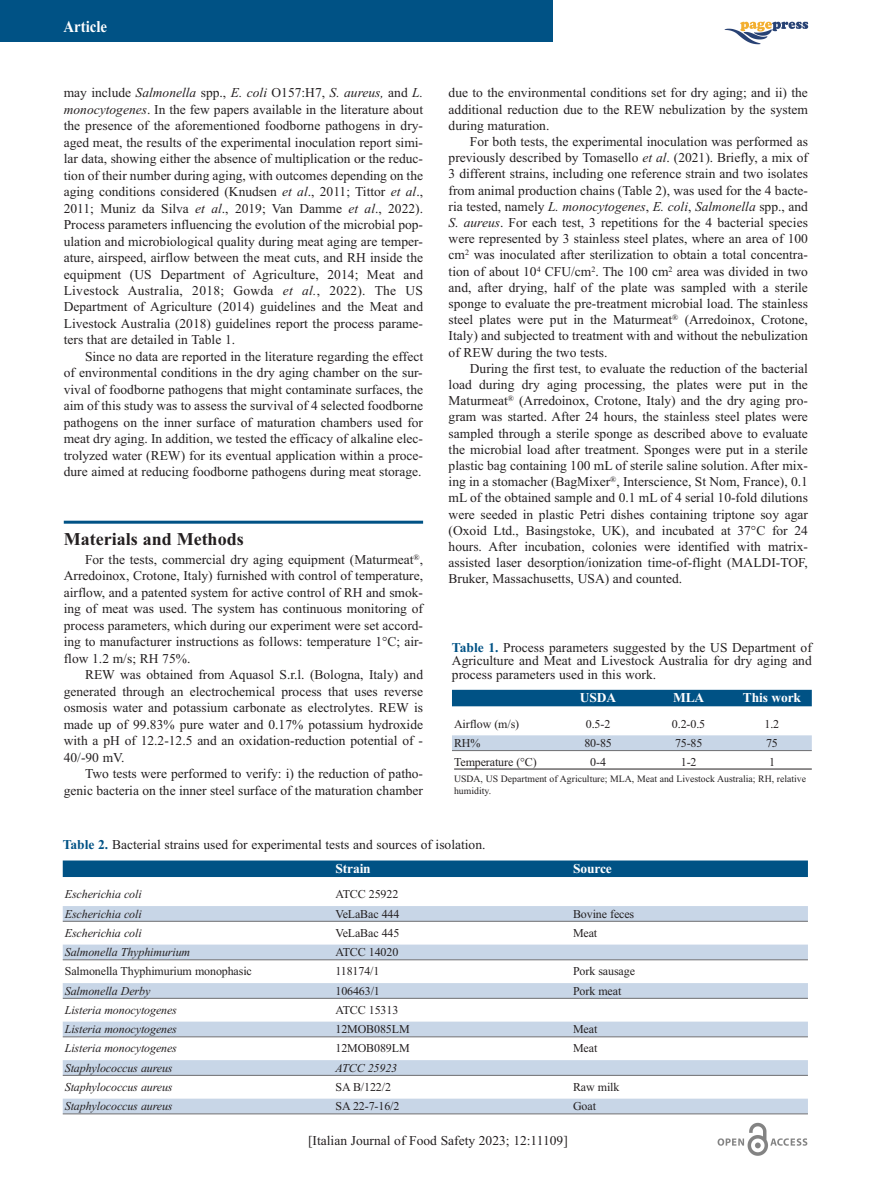
<style>
.page{position:relative;width:893px;height:1191px;background:#fff}
.page>*{position:absolute;margin:0;border:0;box-sizing:border-box;transform-origin:0 0}
.t1{font:700 18px "Times New Roman";color:#231f20}
.t2{font:700 16.5px "Times New Roman";color:#fff;scale:.9 1}
.t3{font:13.5px/16.5px "Times New Roman";color:#231f20;text-align:justify}
.t4{font:700 13.5px "Times New Roman";letter-spacing:-.01em;color:#fff}
.t5{font:12px "Times New Roman";letter-spacing:-.01em;color:#231f20}
.t6{font:italic 12px "Times New Roman";letter-spacing:-.01em;color:#231f20}
.t7{font:9.75px/12px "Times New Roman";color:#231f20}
.s1{font-style:italic}
.s2{font-weight:700;color:#005285}
.s3{font-weight:700;color:#fff}
</style>
<div class="page">
<hr style="left:64px;top:520px;width:359px;height:3px;background:#005285">
<div style="left:0;top:0;width:553px;height:42px;background:#005285"></div>
<img style="left:724px;top:21px;width:85px;height:23px">
<img style="left:717px;top:1123px;width:91px;height:33px">
<div style="left:452px;top:690px;width:360px;height:16px;background:#005285"></div>
<div style="left:452px;top:735px;width:360px;height:15px;background:#c8d6e7"></div>
<hr style="left:452px;top:750px;width:360px;height:1px;background:#6c6d70">
<hr style="left:454px;top:768px;width:358px;height:1px;background:#231f20">
<div style="left:63px;top:860px;width:745px;height:17px;background:#005285"></div>
<div style="left:63px;top:906px;width:745px;height:15px;background:#c8d6e7"></div>
<hr style="left:63px;top:921px;width:745px;height:1px;background:#6c6d70">
<div style="left:63px;top:944px;width:745px;height:15px;background:#c8d6e7"></div>
<hr style="left:63px;top:959px;width:745px;height:1px;background:#6c6d70">
<div style="left:63px;top:983px;width:745px;height:15px;background:#c8d6e7"></div>
<hr style="left:63px;top:998px;width:745px;height:1px;background:#6c6d70">
<div style="left:63px;top:1021px;width:745px;height:15px;background:#c8d6e7"></div>
<hr style="left:63px;top:1036px;width:745px;height:1px;background:#6c6d70">
<div style="left:63px;top:1060px;width:745px;height:15px;background:#c8d6e7"></div>
<hr style="left:63px;top:1075px;width:745px;height:1px;background:#6c6d70">
<div style="left:63px;top:1098px;width:745px;height:15px;background:#c8d6e7"></div>
<hr style="left:63px;top:1113px;width:745px;height:1px;background:#6c6d70">
<p class="t2" style="left:63px;top:16px;width:50px">Article</p>
<p class="t3" style="left:64px;top:84px;width:361px">may include <span class="s1">Salmonella</span> spp., <span class="s1">E. coli</span> O157:H7, <span class="s1">S. aureus,</span> and <span class="s1">L. monocytogenes</span>. In the few papers available in the literature about the presence of the aforementioned foodborne pathogens in dry&shy;aged meat, the results of the experimental inoculation report simi&shy;lar data, showing either the absence of multiplication or the reduc&shy;tion of their number during aging, with outcomes depending on the aging conditions considered (Knudsen <span class="s1">et al</span>., 2011; Tittor <span class="s1">et al</span>., 2011; Muniz da Silva <span class="s1">et al</span>., 2019; Van Damme <span class="s1">et al</span>., 2022).<br>Process parameters influencing the evolution of the microbial pop&shy;ulation and microbiological quality during meat aging are temper&shy;ature, airspeed, airflow between the meat cuts, and RH inside the equipment (US Department of Agriculture, 2014; Meat and Livestock Australia, 2018; Gowda <span class="s1">et al.</span>, 2022). The US Department of Agriculture (2014) guidelines and the Meat and Livestock Australia (2018) guidelines report the process parame&shy;ters that are detailed in Table 1.</p>
<p class="t3" style="left:64px;top:348px;width:361px;text-indent:21px">Since no data are reported in the literature regarding the effect of environmental conditions in the dry aging chamber on the sur&shy;vival of foodborne pathogens that might contaminate surfaces, the aim of this study was to assess the survival of 4 selected foodborne pathogens on the inner surface of maturation chambers used for meat dry aging. In addition, we tested the efficacy of alkaline elec&shy;trolyzed water (REW) for its eventual application within a proce&shy;dure aimed at reducing foodborne pathogens during meat storage.</p>
<h1 class="t1" style="left:64px;top:528px;width:181px">Materials and Methods</h1>
<p class="t3" style="left:64px;top:551px;width:361px;text-indent:21px">For the tests, commercial dry aging equipment (Maturmeat<sup>®</sup>, Arredoinox, Crotone, Italy) furnished with control of temperature, airflow, and a patented system for active control of RH and smok&shy;ing of meat was used. The system has continuous monitoring of process parameters, which during our experiment were set accord&shy;ing to manufacturer instructions as follows: temperature 1°C; air&shy;flow 1.2 m/s; RH 75%.</p>
<p class="t3" style="left:64px;top:666px;width:361px;text-indent:21px">REW was obtained from Aquasol S.r.l. (Bologna, Italy) and generated through an electrochemical process that uses reverse osmosis water and potassium carbonate as electrolytes. REW is made up of 99.83% pure water and 0.17% potassium hydroxide with a pH of 12.2-12.5 and an oxidation-reduction potential of - 40/-90 mV.</p>
<p class="t3" style="left:64px;top:765px;width:361px;text-align:right">Two tests were performed to verify: i) the reduction of patho&shy;genic bacteria on the inner steel surface of the maturation chamber</p>
<p class="t3" style="left:449px;top:85px;width:361px">due to the environmental conditions set for dry aging; and ii) the additional reduction due to the REW nebulization by the system during maturation.</p>
<p class="t3" style="left:449px;top:133px;width:361px;text-indent:21px">For both tests, the experimental inoculation was performed as previously described by Tomasello <span class="s1">et al</span>. (2021). Briefly, a mix of 3 different strains, including one reference strain and two isolates from animal production chains (Table 2), was used for the 4 bacte&shy;ria tested, namely <span class="s1">L. monocytogenes</span>, <span class="s1">E. coli</span>, <span class="s1">Salmonella</span> spp., and <span class="s1">S. aureus</span>. For each test, 3 repetitions for the 4 bacterial species were represented by 3 stainless steel plates, where an area of 100 cm<sup>2</sup> was inoculated after sterilization to obtain a total concentra&shy;tion of about 10<sup>4</sup> CFU/cm<sup>2</sup>. The 100 cm<sup>2</sup> area was divided in two and, after drying, half of the plate was sampled with a sterile sponge to evaluate the pre-treatment microbial load. The stainless steel plates were put in the Maturmeat<sup>®</sup> (Arredoinox, Crotone, Italy) and subjected to treatment with and without the nebulization of REW during the two tests.</p>
<p class="t3" style="left:449px;top:360px;width:361px;text-indent:21px">During the first test, to evaluate the reduction of the bacterial load during dry aging processing, the plates were put in the Maturmeat<sup>®</sup> (Arredoinox, Crotone, Italy) and the dry aging pro&shy;gram was started. After 24 hours, the stainless steel plates were sampled through a sterile sponge as described above to evaluate the microbial load after treatment. Sponges were put in a sterile plastic bag containing 100 mL of sterile saline solution. After mix&shy;ing in a stomacher (BagMixer<sup>®</sup>, Interscience, St Nom, France), 0.1 mL of the obtained sample and 0.1 mL of 4 serial 10-fold dilutions were seeded in plastic Petri dishes containing triptone soy agar (Oxoid Ltd., Basingstoke, UK), and incubated at 37°C for 24 hours. After incubation, colonies were identified with matrix&shy;assisted laser desorption/ionization time-of-flight (MALDI-TOF, Bruker, Massachusetts, USA) and counted.</p>
<p class="t3" style="left:452px;top:640px;width:361px;line-height:13.5px"><span class="s2">Table 1.</span> Process parameters suggested by the US Department of Agriculture and Meat and Livestock Australia for dry aging and process parameters used in this work.</p>
<p class="t4" style="left:580px;top:689px;width:38px">USDA</p>
<p class="t4" style="left:673px;top:689px;width:33px">MLA</p>
<p class="t4" style="left:743px;top:689px;width:60px">This work</p>
<p class="t5" style="left:454px;top:716px;width:67px">Airflow (m/s)</p>
<p class="t5" style="left:586px;top:716px;width:26px">0.5-2</p>
<p class="t5" style="left:672px;top:716px;width:35px">0.2-0.5</p>
<p class="t5" style="left:764px;top:716px;width:16px">1.2</p>
<p class="t5" style="left:454px;top:736px;width:28px">RH%</p>
<p class="t5" style="left:584px;top:736px;width:29px">80-85</p>
<p class="t5" style="left:675px;top:736px;width:29px">75-85</p>
<p class="t5" style="left:766px;top:736px;width:13px">75</p>
<p class="t5" style="left:454px;top:755px;width:84px">Temperature (°C)</p>
<p class="t5" style="left:590px;top:755px;width:17px">0-4</p>
<p class="t5" style="left:681px;top:755px;width:17px">1-2</p>
<p class="t5" style="left:769px;top:755px;width:7px">1</p>
<p class="t7" style="left:454px;top:773px;width:353px">USDA, US Department of Agriculture; MLA, Meat and Livestock Australia; RH, relative humidity.</p>
<p class="t3" style="left:335px;top:833px;width:152px;line-height:23.5px;text-indent:-273px"><span class="s2">Table 2.</span> Bacterial strains used for experimental tests and sources of isolation.<br><span class="s3">Strain</span></p>
<p class="t4" style="left:573px;top:860px;width:40px">Source</p>
<p class="t6" style="left:65px;top:887px;width:78px">Escherichia coli</p>
<p class="t5" style="left:335px;top:887px;width:64px">ATCC 25922</p>
<p class="t6" style="left:65px;top:906px;width:78px">Escherichia coli</p>
<p class="t5" style="left:335px;top:906px;width:66px">VeLaBac 444</p>
<p class="t5" style="left:573px;top:906px;width:63px">Bovine feces</p>
<p class="t6" style="left:65px;top:925px;width:78px">Escherichia coli</p>
<p class="t5" style="left:335px;top:925px;width:66px">VeLaBac 445</p>
<p class="t5" style="left:573px;top:925px;width:26px">Meat</p>
<p class="t6" style="left:65px;top:945px;width:127px">Salmonella Thyphimurium</p>
<p class="t5" style="left:335px;top:945px;width:64px">ATCC 14020</p>
<p class="t5" style="left:65px;top:964px;width:189px">Salmonella Thyphimurium monophasic</p>
<p class="t5" style="left:335px;top:964px;width:46px">118174/1</p>
<p class="t5" style="left:573px;top:964px;width:63px">Pork sausage</p>
<p class="t6" style="left:65px;top:983px;width:87px">Salmonella Derby</p>
<p class="t5" style="left:335px;top:983px;width:46px">106463/1</p>
<p class="t5" style="left:573px;top:983px;width:50px">Pork meat</p>
<p class="t6" style="left:65px;top:1002px;width:114px">Listeria monocytogenes</p>
<p class="t5" style="left:335px;top:1002px;width:64px">ATCC 15313</p>
<p class="t6" style="left:65px;top:1022px;width:114px">Listeria monocytogenes</p>
<p class="t5" style="left:335px;top:1022px;width:76px">12MOB085LM</p>
<p class="t5" style="left:573px;top:1022px;width:26px">Meat</p>
<p class="t6" style="left:65px;top:1041px;width:114px">Listeria monocytogenes</p>
<p class="t5" style="left:335px;top:1041px;width:76px">12MOB089LM</p>
<p class="t5" style="left:573px;top:1041px;width:26px">Meat</p>
<p class="t6" style="left:65px;top:1060px;width:109px">Staphylococcus aureus</p>
<p class="t6" style="left:335px;top:1060px;width:63px">ATCC 25923</p>
<p class="t6" style="left:65px;top:1079px;width:109px">Staphylococcus aureus</p>
<p class="t5" style="left:335px;top:1079px;width:57px">SA B/122/2</p>
<p class="t5" style="left:573px;top:1079px;width:48px">Raw milk</p>
<p class="t6" style="left:65px;top:1099px;width:109px">Staphylococcus aureus</p>
<p class="t5" style="left:335px;top:1099px;width:65px">SA 22-7-16/2</p>
<p class="t5" style="left:573px;top:1099px;width:24px">Goat</p>
<p class="t3" style="left:308px;top:1132px;width:261px">[Italian Journal of Food Safety 2023; 12:11109]</p>
</div>
